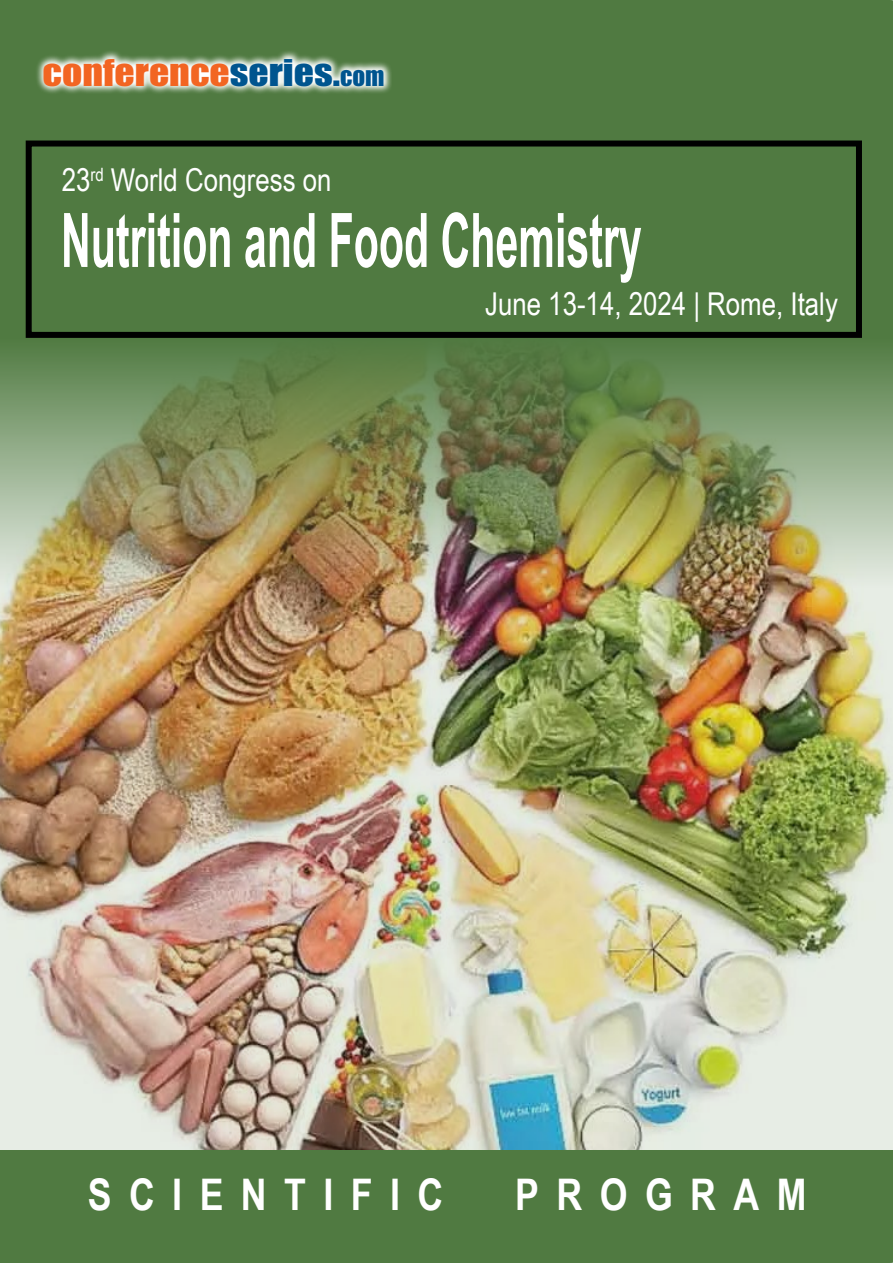
<style>
.page{position:relative;width:893px;height:1263px;background:#507a41}
.page>*{position:absolute;margin:0;border:0;box-sizing:border-box;transform-origin:0 0}
.t1{font:700 75.3px "Arial Narrow";color:#fff;scale:.67 1}
.t2{font:700 43.5px "Arial Narrow";letter-spacing:.4em;color:#fff}
.t3{font:34.05px "Impact";color:#f26522;scale:1.16 1}
.t4{font:31.5px "Arial Narrow";color:#fff}
.s1{color:#00558f}
.s2{font-size:24.45px;color:#00558f}
</style>
<div class="page">
<div style="left:0;top:1132px;width:893px;height:97px;background:#507a41"></div>
<svg style="left:35px;top:50px;width:357px;height:45px"></svg>
<div style="left:26px;top:141px;width:836px;height:197px;border:6px solid #000"></div>
<img style="left:0;top:324px;width:893px;height:825px">
<p class="t3" style="left:43px;top:46px;width:296px">CONFERENCE<span class="s1">SERIES.</span><span class="s2">COM</span></p>
<p class="t4" style="left:62px;top:157px;width:271px">23<sup>rd</sup> World Congress on</p>
<h1 class="t1" style="left:61px;top:183px;width:868px">Nutrition and Food Chemistry</h1>
<p class="t4" style="left:485px;top:281px;width:354px">June 13-14, 2024 | Rome, Italy</p>
<h2 class="t2" style="left:88px;top:1162px;width:357px">SCIENTIFIC</h2>
<h2 class="t2" style="left:515px;top:1162px;width:293px">PROGRAM</h2>
</div>
